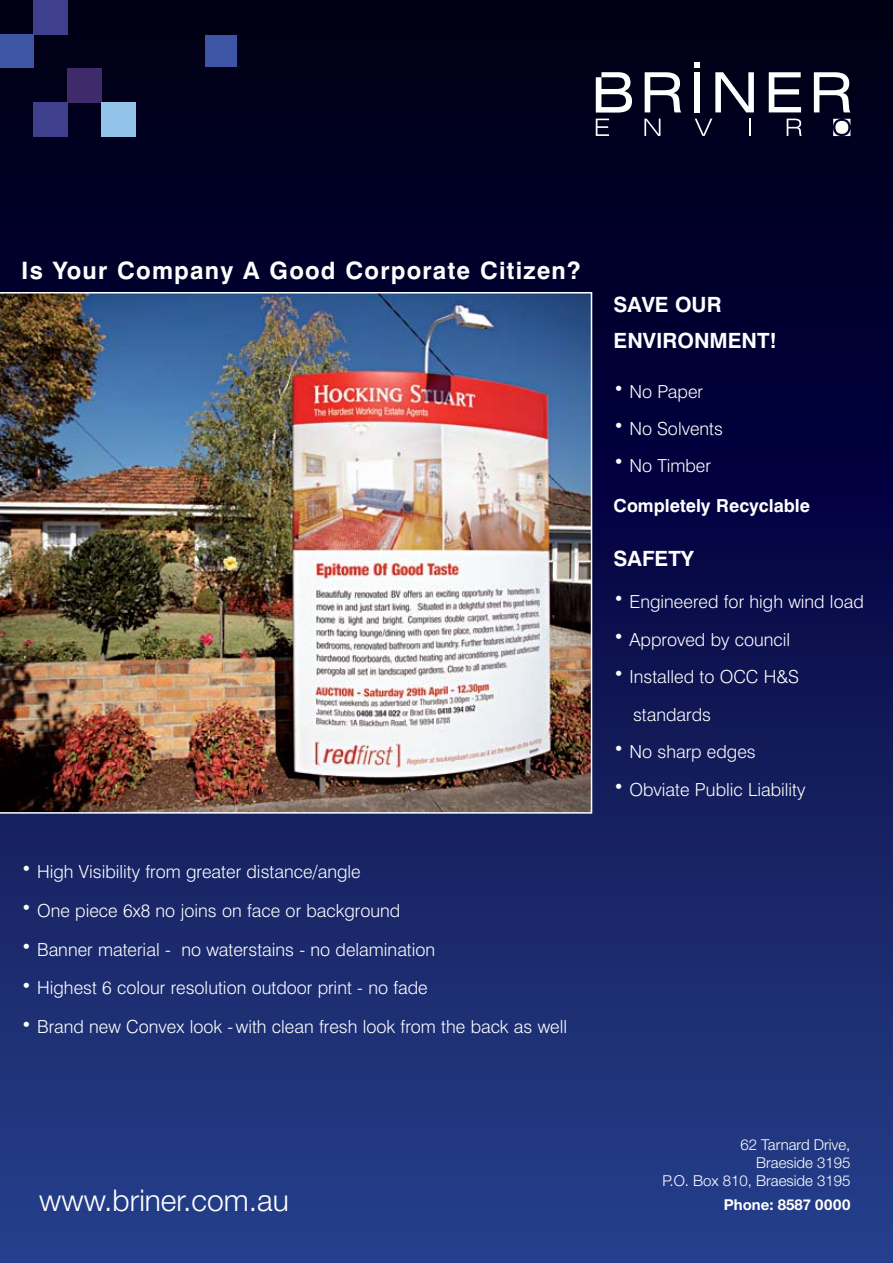
<style>
.page{position:relative;width:893px;height:1263px;background:#fff}
.page>*{position:absolute;margin:0;border:0;box-sizing:border-box;transform-origin:0 0}
.t1{font:300 30px "Helvetica Neue";color:#fff}
.t2{font:700 24px "Swiss 721 BT";letter-spacing:.05em;color:#fff}
.t3{font:700 21px/36.8px "Swiss 721 BT";color:#fff}
.t4{font:300 18px/37.5px "Swiss 721 BT";color:#fff}
.t5{font:700 18px "Swiss 721 BT";color:#fff}
.t6{font:300 15px/18px "Helvetica Neue";color:#fff;text-align:right}
.t7{font:700 15px "Helvetica Neue CE";color:#fff}
</style>
<div class="page">
<div style="left:0;top:0;width:893px;height:1263px;background:linear-gradient(to bottom,#001,#253a8b)"></div>
<img style="left:0;top:292px;width:592px;height:522px">
<svg style="left:645px;top:72px;width:36px;height:40px"></svg>
<div style="left:694px;top:72px;width:6px;height:40px;background:#fff"></div>
<svg style="left:715px;top:72px;width:39px;height:40px"></svg>
<svg style="left:769px;top:72px;width:32px;height:40px"></svg>
<svg style="left:814px;top:72px;width:36px;height:40px"></svg>
<svg style="left:596px;top:119px;width:13px;height:17px"></svg>
<svg style="left:644px;top:119px;width:16px;height:17px"></svg>
<svg style="left:695px;top:119px;width:17px;height:17px"></svg>
<svg style="left:749px;top:119px;width:2px;height:17px"></svg>
<svg style="left:787px;top:119px;width:15px;height:17px"></svg>
<svg style="left:596px;top:72px;width:36px;height:41px"></svg>
<svg style="left:694px;top:63px;width:6px;height:5px"></svg>
<svg style="left:832px;top:118px;width:18px;height:19px"></svg>
<div style="left:835px;top:121px;width:13px;height:13px;background:#fff;border-radius:50%"></div>
<div style="left:34px;top:0;width:34px;height:34px;background:#3e408d"></div>
<div style="left:0;top:34px;width:34px;height:34px;background:#3e55a5"></div>
<div style="left:68px;top:68px;width:34px;height:34px;background:#3f2b6c"></div>
<div style="left:34px;top:102px;width:34px;height:34px;background:#3e408d"></div>
<div style="left:102px;top:102px;width:34px;height:34px;background:#92c4ea"></div>
<div style="left:206px;top:35px;width:31px;height:32px;background:#3e55a5"></div>
<h2 class="t2" style="left:21px;top:255px;width:561px">Is Your Company A Good Corporate Citizen?</h2>
<p class="t4" style="left:21px;top:852px;width:341px">• High Visibility from greater distance/angle</p>
<p class="t4" style="left:21px;top:891px;width:381px">• One piece 6x8 no joins on face or background</p>
<p class="t4" style="left:21px;top:930px;width:416px">• Banner material - no waterstains - no delamination</p>
<p class="t4" style="left:21px;top:969px;width:408px">• Highest 6 colour resolution outdoor print - no fade</p>
<p class="t4" style="left:21px;top:1008px;width:547px">• Brand new Convex look -with clean fresh look from the back as well</p>
<p class="t3" style="left:614px;top:286px;width:164px">SAVE OUR<br>ENVIRONMENT!</p>
<p class="t4" style="left:614px;top:373px;width:91px">• No Paper</p>
<p class="t4" style="left:614px;top:409px;width:111px">• No Solvents</p>
<p class="t4" style="left:614px;top:446px;width:99px">• No Timber</p>
<p class="t5" style="left:614px;top:494px;width:198px">Completely Recyclable</p>
<p class="t3" style="left:614px;top:540px;width:82px">SAFETY</p>
<p class="t4" style="left:614px;top:583px;width:252px">• Engineered for high wind load</p>
<p class="t4" style="left:614px;top:620px;width:178px">• Approved by council</p>
<p class="t4" style="left:633px;top:658px;width:168px;text-indent:-19px">• Installed to OCC H&amp;S standards</p>
<p class="t4" style="left:614px;top:733px;width:144px">• No sharp edges</p>
<p class="t4" style="left:614px;top:770px;width:193px">• Obviate Public Liability</p>
<p class="t6" style="left:662px;top:1136px;width:190px">62 Tarnard Drive,<br>Braeside 3195<br>P.O. Box 810, Braeside 3195</p>
<h1 class="t1" style="left:39px;top:1182px;width:251px">www.briner.com.au</h1>
<p class="t7" style="left:724px;top:1196px;width:128px">Phone: 8587 0000</p>
</div>
